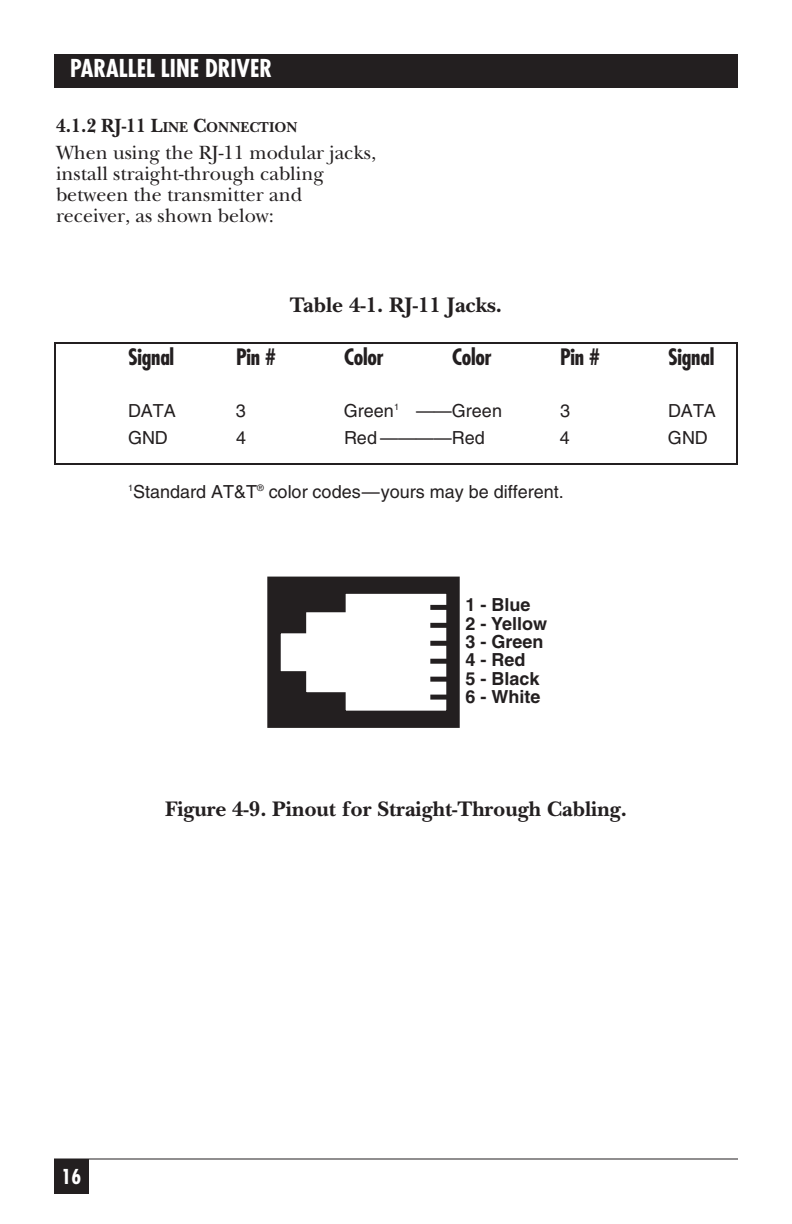
<style>
.page{position:relative;width:792px;height:1224px;background:#fff}
.page>*{position:absolute;margin:0;border:0;box-sizing:border-box;transform-origin:0 0}
.t1{font:700 condensed 24px "Futura";color:#fff}
.t2{font:700 22px "New Baskerville";color:#231f20}
.t3{font:700 condensed 22px "Futura";letter-spacing:-.01em;color:#231f20}
.t4{font:20px/21px "New Baskerville";color:#231f20}
.t5{font:700 condensed 20px "Futura";color:#fff}
.t6{font:18px "Helvetica";color:#231f20}
.t7{font:700 18px/18.4px "Helvetica";color:#231f20}
.s1{font-weight:700}
.s2{font-weight:700;font-size:15px}
</style>
<div class="page">
<div style="left:54px;top:54px;width:684px;height:34px;background:#231f20"></div>
<div style="left:54px;top:1159px;width:35px;height:35px;background:#231f20"></div>
<hr style="left:54px;top:1158px;width:684px;height:2px;background:#231f20">
<div style="left:268px;top:578px;width:191px;height:149px;background:#231f20"></div>
<div style="left:267px;top:577px;width:193px;height:151px;border:2px solid #231f20"></div>
<svg style="left:280px;top:593px;width:167px;height:118px"></svg>
<div style="left:430px;top:605px;width:19px;height:5px;background:#231f20"></div>
<div style="left:430px;top:623px;width:19px;height:5px;background:#231f20"></div>
<div style="left:430px;top:641px;width:19px;height:5px;background:#231f20"></div>
<div style="left:430px;top:659px;width:19px;height:5px;background:#231f20"></div>
<div style="left:430px;top:677px;width:19px;height:5px;background:#231f20"></div>
<div style="left:430px;top:695px;width:19px;height:5px;background:#231f20"></div>
<div style="left:54px;top:342px;width:684px;height:123px;border:2px solid #231f20"></div>
<p class="t1" style="left:70px;top:58px;width:204px">PARALLEL LINE DRIVER</p>
<p class="t4" style="left:56px;top:115px;width:322px;line-height:27px"><span class="s1">4.1.2 RJ-11 L</span><span class="s2">INE</span> <span class="s1">C</span><span class="s2">ONNECTION<br></span>When using the RJ-11 modular jacks,</p>
<p class="t4" style="left:56px;top:166px;width:269px">install straight-through cabling between the transmitter and receiver, as shown below:</p>
<p class="t2" style="left:290px;top:297px;width:214px">Table 4-1. RJ-11 Jacks.</p>
<p class="t3" style="left:128px;top:347px;width:48px">Signal</p>
<p class="t3" style="left:236px;top:347px;width:41px">Pin #</p>
<p class="t3" style="left:344px;top:347px;width:41px">Color</p>
<p class="t3" style="left:452px;top:347px;width:41px">Color</p>
<p class="t3" style="left:560px;top:347px;width:41px">Pin #</p>
<p class="t3" style="left:668px;top:347px;width:48px">Signal</p>
<p class="t6" style="left:128px;top:404px;width:49px">DATA</p>
<p class="t6" style="left:236px;top:404px;width:12px">3</p>
<p class="t6" style="left:344px;top:404px;width:160px">Green<sup>1</sup> ——Green</p>
<p class="t6" style="left:560px;top:404px;width:12px">3</p>
<p class="t6" style="left:668px;top:404px;width:50px">DATA</p>
<p class="t6" style="left:128px;top:431px;width:41px">GND</p>
<p class="t6" style="left:236px;top:431px;width:12px">4</p>
<p class="t6" style="left:344px;top:431px;width:143px">Red ————Red</p>
<p class="t6" style="left:560px;top:431px;width:12px">4</p>
<p class="t6" style="left:668px;top:431px;width:41px">GND</p>
<p class="t6" style="left:128px;top:485px;width:437px"><sup>1</sup>Standard AT&amp;T<sup>®</sup> color codes—yours may be different.</p>
<p class="t7" style="left:465px;top:598px;width:83px">1 - Blue<br>2 - Yellow<br>3 - Green<br>4 - Red<br>5 - Black<br>6 - White</p>
<p class="t2" style="left:165px;top:801px;width:463px">Figure 4-9. Pinout for Straight-Through Cabling.</p>
<p class="t5" style="left:62px;top:1168px;width:21px">16</p>
</div>
